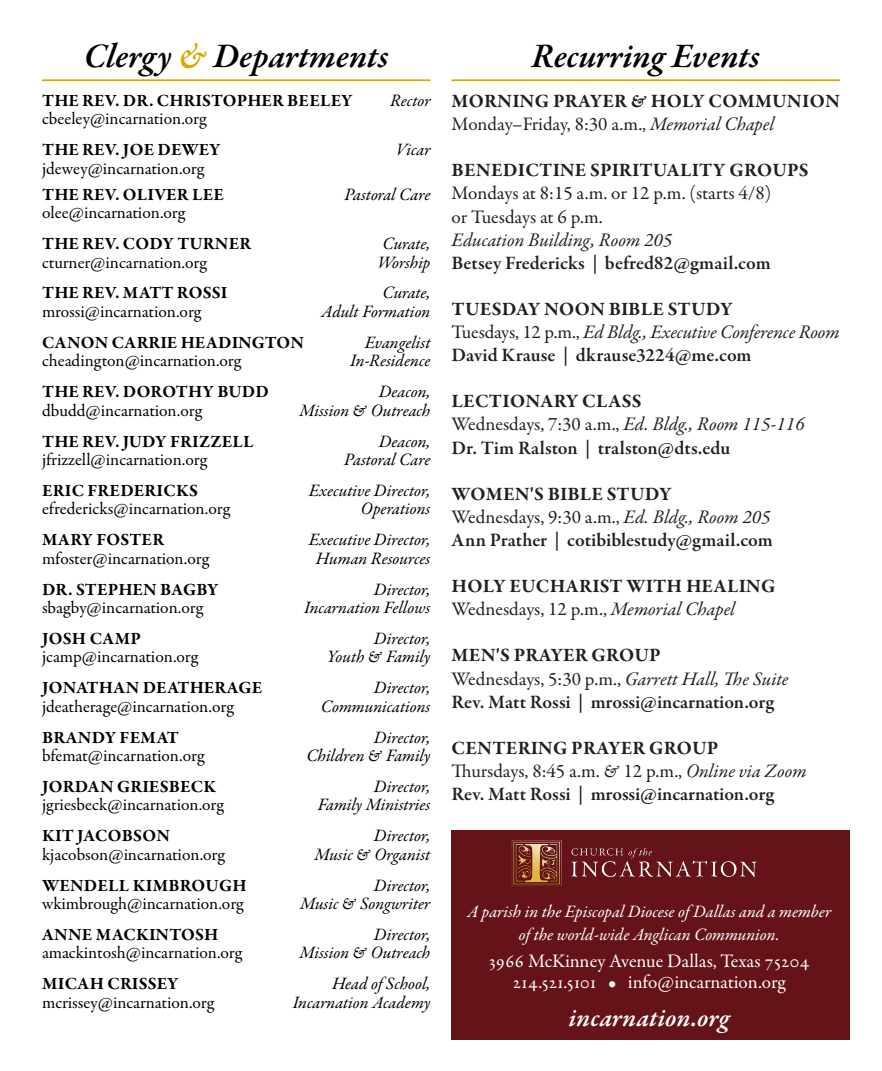
<style>
.page{position:relative;width:882px;height:1071px;background:#fff}
.page>*{position:absolute;margin:0;border:0;box-sizing:border-box;transform-origin:0 0}
.t1{font:italic 600 35px "Garamond Premr Pro";color:#000}
.t2{font:italic 600 26.25px "Garamond Premr Pro";letter-spacing:.01em;color:#fff}
.t3{font:19.25px "Garamond Premr Pro";letter-spacing:-.005em;color:#231f20}
.t4{font:600 19.25px "Garamond Premr Pro";color:#231f20}
.t5{font:700 19.25px "Garamond Premr Pro";letter-spacing:.01em;color:#231f20}
.t6{font:italic 19.25px "Garamond Premr Pro";letter-spacing:-.01em;color:#231f20}
.t7{font:19.25px/21px "Garamond Premr Pro";letter-spacing:-.005em;color:#fff;text-align:center}
.email{font:17.5px "Garamond Premr Pro";letter-spacing:-.005em;color:#000}
.email-2{font:italic 17.5px "Garamond Premr Pro";letter-spacing:-.005em;color:#000}
.email-3{font:700 17.5px "Garamond Premr Pro";letter-spacing:.015em;color:#000}
.t8{font:italic 17.5px/22.8px "Garamond Premr Pro";color:#fff;text-align:center}
.s1{color:#dba900}
.s2{font-style:normal}
.s3{font-style:italic}
</style>
<div class="page">
<hr style="left:42px;top:79px;width:388px;height:2px;background:#dba900">
<hr style="left:452px;top:79px;width:388px;height:2px;background:#dba900">
<div style="left:452px;top:830px;width:398px;height:210px;background:#651318"></div>
<img style="left:511px;top:840px;width:246px;height:47px">
<p class="t1" style="left:84px;top:35px;width:306px">Clergy <span class="s1">&amp;</span> Departments</p>
<p class="email-3" style="left:42px;top:90px;width:312px">THE REV. DR. CHRISTOPHER BEELEY</p>
<p class="email-2" style="left:390px;top:89px;width:42px">Rector</p>
<p class="email" style="left:42px;top:108px;width:166px">cbeeley@incarnation.org</p>
<p class="email-3" style="left:42px;top:139px;width:180px">THE REV. JOE DEWEY</p>
<p class="email-2" style="left:396px;top:139px;width:36px">Vicar</p>
<p class="email" style="left:42px;top:157px;width:164px">jdewey@incarnation.org</p>
<p class="email-3" style="left:42px;top:184px;width:183px">THE REV. OLIVER LEE</p>
<p class="email-2" style="left:344px;top:183px;width:88px">Pastoral Care</p>
<p class="email" style="left:42px;top:202px;width:145px">olee@incarnation.org</p>
<p class="email-3" style="left:42px;top:233px;width:210px">THE REV. CODY TURNER</p>
<p class="email-2" style="left:383px;top:233px;width:49px">Curate,</p>
<p class="email" style="left:42px;top:251px;width:166px">cturner@incarnation.org</p>
<p class="email-2" style="left:378px;top:251px;width:54px">Worship</p>
<p class="email-3" style="left:42px;top:282px;width:187px">THE REV. MATT ROSSI</p>
<p class="email-2" style="left:383px;top:282px;width:49px">Curate,</p>
<p class="email" style="left:42px;top:301px;width:161px">mrossi@incarnation.org</p>
<p class="email-2" style="left:321px;top:300px;width:111px">Adult Formation</p>
<p class="email-3" style="left:42px;top:332px;width:263px">CANON CARRIE HEADINGTON</p>
<p class="email-2" style="left:365px;top:331px;width:67px">Evangelist</p>
<p class="email" style="left:42px;top:350px;width:201px">cheadington@incarnation.org</p>
<p class="email-2" style="left:350px;top:350px;width:82px">In-Residence</p>
<p class="email-3" style="left:42px;top:381px;width:228px">THE REV. DOROTHY BUDD</p>
<p class="email-2" style="left:379px;top:381px;width:53px">Deacon,</p>
<p class="email" style="left:42px;top:400px;width:161px">dbudd@incarnation.org</p>
<p class="email-2" style="left:299px;top:399px;width:133px">Mission <span class="s2">&amp;</span> Outreach</p>
<p class="email-3" style="left:42px;top:430px;width:213px">THE REV. JUDY FRIZZELL</p>
<p class="email-2" style="left:379px;top:430px;width:53px">Deacon,</p>
<p class="email" style="left:42px;top:449px;width:167px">jfrizzell@incarnation.org</p>
<p class="email-2" style="left:344px;top:448px;width:88px">Pastoral Care</p>
<p class="email-3" style="left:42px;top:480px;width:157px">ERIC FREDERICKS</p>
<p class="email-2" style="left:309px;top:479px;width:123px">Executive Director,</p>
<p class="email" style="left:42px;top:498px;width:189px">efredericks@incarnation.org</p>
<p class="email-2" style="left:361px;top:498px;width:71px">Operations</p>
<p class="email-3" style="left:42px;top:529px;width:123px">MARY FOSTER</p>
<p class="email-2" style="left:309px;top:529px;width:123px">Executive Director,</p>
<p class="email" style="left:42px;top:548px;width:168px">mfoster@incarnation.org</p>
<p class="email-2" style="left:316px;top:547px;width:116px">Human Resources</p>
<p class="email-3" style="left:42px;top:578px;width:178px">DR. STEPHEN BAGBY</p>
<p class="email-2" style="left:374px;top:578px;width:58px">Director,</p>
<p class="email" style="left:42px;top:597px;width:163px">sbagby@incarnation.org</p>
<p class="email-2" style="left:304px;top:596px;width:128px">Incarnation Fellows</p>
<p class="email-3" style="left:42px;top:628px;width:101px">JOSH CAMP</p>
<p class="email-2" style="left:374px;top:627px;width:58px">Director,</p>
<p class="email" style="left:42px;top:646px;width:158px">jcamp@incarnation.org</p>
<p class="email-2" style="left:327px;top:646px;width:105px">Youth <span class="s2">&amp;</span> Family</p>
<p class="email-3" style="left:42px;top:677px;width:222px">JONATHAN DEATHERAGE</p>
<p class="email-2" style="left:374px;top:677px;width:58px">Director,</p>
<p class="email" style="left:42px;top:696px;width:193px">jdeatherage@incarnation.org</p>
<p class="email-2" style="left:321px;top:695px;width:111px">Communications</p>
<p class="email-3" style="left:42px;top:726px;width:138px">BRANDY FEMAT</p>
<p class="email-2" style="left:374px;top:726px;width:58px">Director,</p>
<p class="email" style="left:42px;top:745px;width:164px">bfemat@incarnation.org</p>
<p class="email-2" style="left:306px;top:744px;width:126px">Children <span class="s2">&amp;</span> Family</p>
<p class="email-3" style="left:42px;top:776px;width:175px">JORDAN GRIESBECK</p>
<p class="email-2" style="left:374px;top:775px;width:58px">Director,</p>
<p class="email" style="left:42px;top:794px;width:183px">jgriesbeck@incarnation.org</p>
<p class="email-2" style="left:318px;top:794px;width:114px">Family Ministries</p>
<p class="email-3" style="left:42px;top:825px;width:129px">KIT JACOBSON</p>
<p class="email-2" style="left:374px;top:825px;width:58px">Director,</p>
<p class="email" style="left:42px;top:844px;width:184px">kjacobson@incarnation.org</p>
<p class="email-2" style="left:314px;top:843px;width:118px">Music <span class="s2">&amp;</span> Organist</p>
<p class="email-3" style="left:42px;top:875px;width:206px">WENDELL KIMBROUGH</p>
<p class="email-2" style="left:374px;top:874px;width:58px">Director,</p>
<p class="email" style="left:42px;top:893px;width:203px">wkimbrough@incarnation.org</p>
<p class="email-2" style="left:300px;top:893px;width:132px">Music <span class="s2">&amp;</span> Songwriter</p>
<p class="email-3" style="left:42px;top:924px;width:178px">ANNE MACKINTOSH</p>
<p class="email-2" style="left:374px;top:924px;width:58px">Director,</p>
<p class="email" style="left:42px;top:942px;width:202px">amackintosh@incarnation.org</p>
<p class="email-2" style="left:299px;top:942px;width:133px">Mission <span class="s2">&amp;</span> Outreach</p>
<p class="email-3" style="left:42px;top:973px;width:138px">MICAH CRISSEY</p>
<p class="email-2" style="left:332px;top:973px;width:100px">Head of School,</p>
<p class="email" style="left:42px;top:992px;width:174px">mcrissey@incarnation.org</p>
<p class="email-2" style="left:293px;top:991px;width:139px">Incarnation Academy</p>
<p class="t1" style="left:532px;top:35px;width:230px">Recurring Events</p>
<p class="t5" style="left:452px;top:89px;width:390px">MORNING PRAYER &amp; HOLY COMMUNION</p>
<p class="t3" style="left:452px;top:113px;width:324px">Monday–Friday, 8:30 a.m., <span class="s3">Memorial Chapel</span></p>
<p class="t5" style="left:452px;top:159px;width:359px">BENEDICTINE SPIRITUALITY GROUPS</p>
<p class="t3" style="left:452px;top:182px;width:322px">Mondays at 8:15 a.m. or 12 p.m. (starts 4/8)</p>
<p class="t3" style="left:452px;top:205px;width:153px">or Tuesdays at 6 p.m.</p>
<p class="t6" style="left:452px;top:228px;width:222px">Education Building, Room 205</p>
<p class="t4" style="left:452px;top:251px;width:321px">Betsey Fredericks | befred82@gmail.com</p>
<p class="t5" style="left:452px;top:297px;width:282px">TUESDAY NOON BIBLE STUDY</p>
<p class="t6" style="left:452px;top:320px;width:390px"><span class="s2">Tuesdays, 12 p.m.,</span> Ed Bldg., Executive Conference Room</p>
<p class="t4" style="left:452px;top:344px;width:302px">David Krause | dkrause3224@me.com</p>
<p class="t5" style="left:452px;top:390px;width:191px">LECTIONARY CLASS</p>
<p class="t3" style="left:452px;top:413px;width:355px">Wednesdays, 7:30 a.m., <span class="s3">Ed. Bldg., Room 115-116</span></p>
<p class="t4" style="left:452px;top:436px;width:280px">Dr. Tim Ralston | tralston@dts.edu</p>
<p class="t5" style="left:452px;top:482px;width:222px">WOMEN'S BIBLE STUDY</p>
<p class="t3" style="left:452px;top:505px;width:321px">Wednesdays, 9:30 a.m., <span class="s3">Ed. Bldg., Room 205</span></p>
<p class="t4" style="left:452px;top:528px;width:323px">Ann Prather | cotibiblestudy@gmail.com</p>
<p class="t5" style="left:452px;top:574px;width:325px">HOLY EUCHARIST WITH HEALING</p>
<p class="t3" style="left:452px;top:598px;width:285px">Wednesdays, 12 p.m., <span class="s3">Memorial Chapel</span></p>
<p class="t5" style="left:452px;top:644px;width:211px">MEN'S PRAYER GROUP</p>
<p class="t3" style="left:452px;top:667px;width:339px">Wednesdays, 5:30 p.m., <span class="s3">Garrett Hall, The Suite</span></p>
<p class="t4" style="left:452px;top:690px;width:324px">Rev. Matt Rossi | mrossi@incarnation.org</p>
<p class="t5" style="left:452px;top:736px;width:268px">CENTERING PRAYER GROUP</p>
<p class="t3" style="left:452px;top:759px;width:357px">Thursdays, 8:45 a.m. &amp; 12 p.m., <span class="s3">Online via Zoom</span></p>
<p class="t4" style="left:452px;top:782px;width:324px">Rev. Matt Rossi | mrossi@incarnation.org</p>
<p class="t8" style="left:467px;top:901px;width:365px">A parish in the Episcopal Diocese of Dallas and a member of the world-wide Anglican Communion.</p>
<p class="t7" style="left:489px;top:951px;width:323px">3966 McKinney Avenue Dallas, Texas 75204<br>214.521.5101 • info@incarnation.org</p>
<p class="t2" style="left:569px;top:1002px;width:162px">incarnation.org</p>
</div>
